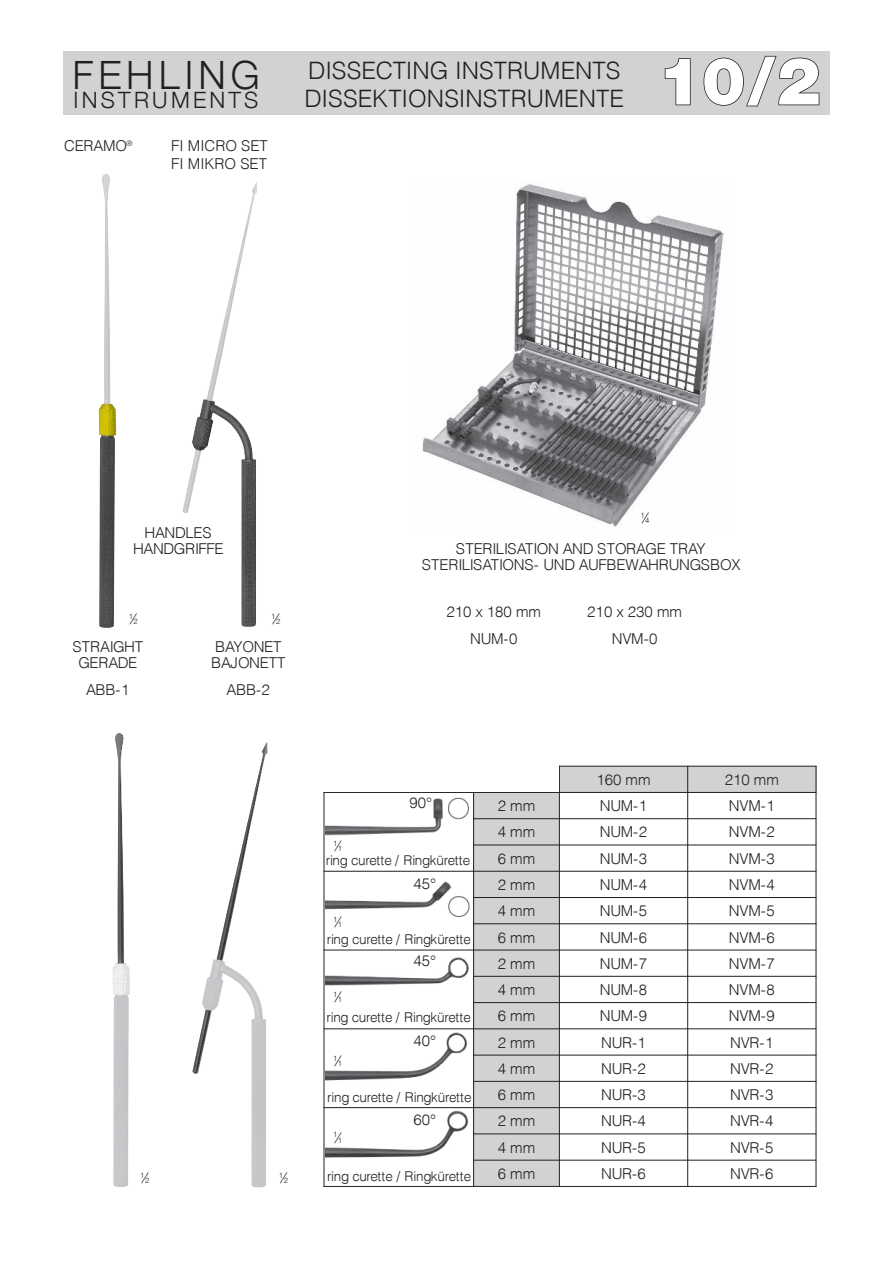
<style>
.page{position:relative;width:893px;height:1263px;background:#fff}
.page>*{position:absolute;margin:0;border:0;box-sizing:border-box;transform-origin:0 0}
.t1{font:900 65.55px "Helvetica Neue";color:#fff}
.t2{font:300 39px "Helvetica Neue";letter-spacing:.13em;color:#231f20}
.t3{font:300 39px "Helvetica";color:#231f20}
.t4{font:300 24px/28.2px "Helvetica";letter-spacing:-.005em;color:#231f20}
.t5{font:300 22.5px "Helvetica Neue";letter-spacing:.145em;color:#231f20}
.t6{font:300 22.5px "Helvetica";color:#231f20}
.t7{font:300 18px "Helvetica";letter-spacing:-.02em;color:#231f20}
.t8{font:300 15px/16.5px "Helvetica";letter-spacing:-.02em;color:#231f20;text-align:center}
.t9{font:300 15px/27px "Helvetica";color:#231f20;text-align:center}
.t10{font:300 13.5px "Helvetica";letter-spacing:-.02em;color:#231f20}
.t11{font:300 7.5px "Helvetica";color:#231f20}
.s1{font-size:15px}
</style>
<div class="page">
<img style="left:99px;top:174px;width:17px;height:454px">
<img style="left:422px;top:184px;width:302px;height:343px">
<img style="left:183px;top:182px;width:74px;height:445px">
<img style="left:251px;top:1074px;width:15px;height:114px">
<img style="left:192px;top:742px;width:76px;height:332px">
<div style="left:559px;top:766px;width:129px;height:26px;background:#d1d2d4"></div>
<div style="left:688px;top:766px;width:128px;height:26px;background:#d1d2d4"></div>
<div style="left:474px;top:792px;width:85px;height:27px;background:#d1d2d4"></div>
<div style="left:474px;top:819px;width:85px;height:26px;background:#d1d2d4"></div>
<div style="left:474px;top:845px;width:85px;height:26px;background:#d1d2d4"></div>
<div style="left:474px;top:871px;width:85px;height:26px;background:#d1d2d4"></div>
<div style="left:474px;top:897px;width:85px;height:27px;background:#d1d2d4"></div>
<div style="left:474px;top:924px;width:85px;height:26px;background:#d1d2d4"></div>
<div style="left:474px;top:950px;width:85px;height:26px;background:#d1d2d4"></div>
<div style="left:474px;top:976px;width:85px;height:26px;background:#d1d2d4"></div>
<div style="left:474px;top:1002px;width:85px;height:27px;background:#d1d2d4"></div>
<div style="left:474px;top:1029px;width:85px;height:26px;background:#d1d2d4"></div>
<div style="left:474px;top:1055px;width:85px;height:26px;background:#d1d2d4"></div>
<div style="left:474px;top:1081px;width:85px;height:26px;background:#d1d2d4"></div>
<div style="left:474px;top:1107px;width:85px;height:27px;background:#d1d2d4"></div>
<div style="left:474px;top:1134px;width:85px;height:26px;background:#d1d2d4"></div>
<div style="left:474px;top:1160px;width:85px;height:27px;background:#d1d2d4"></div>
<hr style="left:324px;top:766px;width:1px;height:421px;background:#231f20">
<hr style="left:473px;top:766px;width:1px;height:421px;background:#231f20">
<hr style="left:559px;top:766px;width:1px;height:421px;background:#231f20">
<hr style="left:687px;top:766px;width:1px;height:421px;background:#231f20">
<hr style="left:816px;top:766px;width:1px;height:421px;background:#231f20">
<hr style="left:324px;top:766px;width:492px;height:1px;background:#231f20">
<hr style="left:324px;top:792px;width:492px;height:1px;background:#231f20">
<hr style="left:473px;top:818px;width:343px;height:1px;background:#231f20">
<hr style="left:473px;top:845px;width:343px;height:1px;background:#231f20">
<hr style="left:324px;top:871px;width:492px;height:1px;background:#231f20">
<hr style="left:473px;top:897px;width:343px;height:1px;background:#231f20">
<hr style="left:473px;top:923px;width:343px;height:1px;background:#231f20">
<hr style="left:324px;top:950px;width:492px;height:1px;background:#231f20">
<hr style="left:473px;top:976px;width:343px;height:1px;background:#231f20">
<hr style="left:473px;top:1002px;width:343px;height:1px;background:#231f20">
<hr style="left:324px;top:1028px;width:492px;height:1px;background:#231f20">
<hr style="left:473px;top:1055px;width:343px;height:1px;background:#231f20">
<hr style="left:473px;top:1081px;width:343px;height:1px;background:#231f20">
<hr style="left:324px;top:1107px;width:492px;height:1px;background:#231f20">
<hr style="left:473px;top:1133px;width:343px;height:1px;background:#231f20">
<hr style="left:473px;top:1160px;width:343px;height:1px;background:#231f20">
<hr style="left:324px;top:1186px;width:492px;height:1px;background:#231f20">
<div style="left:308px;top:744px;width:250px;height:48px;background:#fff"></div>
<img style="left:326px;top:797px;width:143px;height:39px">
<img style="left:325px;top:881px;width:145px;height:36px">
<img style="left:325px;top:957px;width:144px;height:29px">
<img style="left:325px;top:1032px;width:143px;height:49px">
<img style="left:325px;top:1111px;width:144px;height:47px">
<img style="left:113px;top:963px;width:17px;height:224px">
<img style="left:115px;top:733px;width:10px;height:230px">
<div style="left:64px;top:51px;width:765px;height:64px;background:#d1d2d4"></div>
<svg style="left:664px;top:58px;width:27px;height:48px"></svg>
<svg style="left:703px;top:55px;width:117px;height:52px"></svg>
<h3 class="t4" style="left:304px;top:55px;width:321px">DISSECTING INSTRUMENTS<br>DISSEKTIONSINSTRUMENTE</h3>
<h1 class="t1" style="left:658px;top:42px;width:164px">10/2</h1>
<h2 class="t2" style="left:73px;top:51px;width:189px">FEHLING</h2>
<h3 class="t5" style="left:74px;top:87px;width:186px">INSTRUMENTS</h3>
<h2 class="t3" style="left:225px;top:51px;width:32px">G</h2>
<p class="t7" style="left:353px;top:64px;width:231px">DISSECTING INSTRUMENTS</p>
<h3 class="t6" style="left:190px;top:87px;width:65px">ENTS</h3>
<p class="t7" style="left:351px;top:86px;width:236px">DISSEKTIONSINSTRUMENTE</p>
<p class="t8" style="left:64px;top:137px;width:70px">CERAMO<sup>®</sup></p>
<p class="t9" style="left:171px;top:136px;width:98px;line-height:18px;text-align:left">FI MICRO SET<br>FI MIKRO SET</p>
<p class="t8" style="left:133px;top:524px;width:92px">HANDLES<br>HANDGRIFFE</p>
<p class="t11" style="left:129px;top:614px;width:10px">1<span class="s1">⁄</span>2</p>
<p class="t11" style="left:271px;top:614px;width:10px">1<span class="s1">⁄</span>2</p>
<p class="t8" style="left:73px;top:638px;width:72px">STRAIGHT<br>GERADE</p>
<p class="t8" style="left:86px;top:681px;width:45px">ABB-1</p>
<p class="t8" style="left:211px;top:638px;width:76px;text-align:left">BAYONET<br>BAJONETT</p>
<p class="t8" style="left:227px;top:681px;width:45px">ABB-2</p>
<p class="t11" style="left:140px;top:1173px;width:10px">1<span class="s1">⁄</span>2</p>
<p class="t11" style="left:279px;top:1173px;width:10px">1<span class="s1">⁄</span>2</p>
<p class="t11" style="left:640px;top:513px;width:10px">1<span class="s1">⁄</span>4</p>
<p class="t8" style="left:422px;top:539px;width:320px">STERILISATION AND STORAGE TRAY<br>STERILISATIONS- UND AUFBEWAHRUNGSBOX</p>
<p class="t9" style="left:446px;top:598px;width:96px">210 x 180 mm<br>NUM-0</p>
<p class="t9" style="left:587px;top:598px;width:96px">210 x 230 mm<br>NVM-0</p>
<p class="t8" style="left:596px;top:771px;width:56px">160 mm</p>
<p class="t8" style="left:725px;top:771px;width:56px">210 mm</p>
<p class="t11" style="left:333px;top:841px;width:10px">1<span class="s1">⁄</span>1</p>
<p class="t8" style="left:409px;top:794px;width:24px">90°</p>
<p class="t10" style="left:326px;top:851px;width:146px">ring curette / Ringkürette</p>
<p class="t11" style="left:333px;top:917px;width:10px">1<span class="s1">⁄</span>1</p>
<p class="t8" style="left:413px;top:875px;width:24px">45°</p>
<p class="t10" style="left:327px;top:930px;width:146px">ring curette / Ringkürette</p>
<p class="t11" style="left:333px;top:992px;width:10px">1<span class="s1">⁄</span>1</p>
<p class="t8" style="left:413px;top:952px;width:24px">45°</p>
<p class="t10" style="left:327px;top:1009px;width:146px">ring curette / Ringkürette</p>
<p class="t11" style="left:333px;top:1056px;width:10px">1<span class="s1">⁄</span>1</p>
<p class="t8" style="left:413px;top:1032px;width:24px">40°</p>
<p class="t10" style="left:327px;top:1089px;width:146px">ring curette / Ringkürette</p>
<p class="t11" style="left:333px;top:1132px;width:10px">1<span class="s1">⁄</span>1</p>
<p class="t8" style="left:413px;top:1111px;width:24px">60°</p>
<p class="t10" style="left:327px;top:1168px;width:146px">ring curette / Ringkürette</p>
<p class="t8" style="left:498px;top:797px;width:39px">2 mm</p>
<p class="t8" style="left:600px;top:797px;width:49px">NUM-1</p>
<p class="t8" style="left:729px;top:797px;width:47px">NVM-1</p>
<p class="t8" style="left:498px;top:823px;width:39px">4 mm</p>
<p class="t8" style="left:600px;top:823px;width:49px">NUM-2</p>
<p class="t8" style="left:729px;top:823px;width:47px">NVM-2</p>
<p class="t8" style="left:498px;top:850px;width:39px">6 mm</p>
<p class="t8" style="left:600px;top:850px;width:49px">NUM-3</p>
<p class="t8" style="left:729px;top:850px;width:47px">NVM-3</p>
<p class="t8" style="left:498px;top:876px;width:39px">2 mm</p>
<p class="t8" style="left:600px;top:876px;width:49px">NUM-4</p>
<p class="t8" style="left:729px;top:876px;width:47px">NVM-4</p>
<p class="t8" style="left:498px;top:902px;width:39px">4 mm</p>
<p class="t8" style="left:600px;top:902px;width:49px">NUM-5</p>
<p class="t8" style="left:729px;top:902px;width:47px">NVM-5</p>
<p class="t8" style="left:498px;top:928px;width:39px">6 mm</p>
<p class="t8" style="left:600px;top:928px;width:49px">NUM-6</p>
<p class="t8" style="left:729px;top:928px;width:47px">NVM-6</p>
<p class="t8" style="left:498px;top:955px;width:39px">2 mm</p>
<p class="t8" style="left:600px;top:955px;width:49px">NUM-7</p>
<p class="t8" style="left:729px;top:955px;width:47px">NVM-7</p>
<p class="t8" style="left:498px;top:981px;width:39px">4 mm</p>
<p class="t8" style="left:600px;top:981px;width:49px">NUM-8</p>
<p class="t8" style="left:729px;top:981px;width:47px">NVM-8</p>
<p class="t8" style="left:498px;top:1007px;width:39px">6 mm</p>
<p class="t8" style="left:600px;top:1007px;width:49px">NUM-9</p>
<p class="t8" style="left:729px;top:1007px;width:47px">NVM-9</p>
<p class="t8" style="left:498px;top:1033px;width:39px">2 mm</p>
<p class="t8" style="left:601px;top:1033px;width:46px">NUR-1</p>
<p class="t8" style="left:730px;top:1033px;width:45px">NVR-1</p>
<p class="t8" style="left:498px;top:1060px;width:39px">4 mm</p>
<p class="t8" style="left:601px;top:1060px;width:46px">NUR-2</p>
<p class="t8" style="left:730px;top:1060px;width:45px">NVR-2</p>
<p class="t8" style="left:498px;top:1086px;width:39px">6 mm</p>
<p class="t8" style="left:601px;top:1086px;width:46px">NUR-3</p>
<p class="t8" style="left:730px;top:1086px;width:45px">NVR-3</p>
<p class="t8" style="left:498px;top:1112px;width:39px">2 mm</p>
<p class="t8" style="left:601px;top:1112px;width:46px">NUR-4</p>
<p class="t8" style="left:730px;top:1112px;width:45px">NVR-4</p>
<p class="t8" style="left:498px;top:1139px;width:39px">4 mm</p>
<p class="t8" style="left:601px;top:1139px;width:46px">NUR-5</p>
<p class="t8" style="left:730px;top:1139px;width:45px">NVR-5</p>
<p class="t8" style="left:498px;top:1165px;width:39px">6 mm</p>
<p class="t8" style="left:601px;top:1165px;width:46px">NUR-6</p>
<p class="t8" style="left:730px;top:1165px;width:45px">NVR-6</p>
</div>
